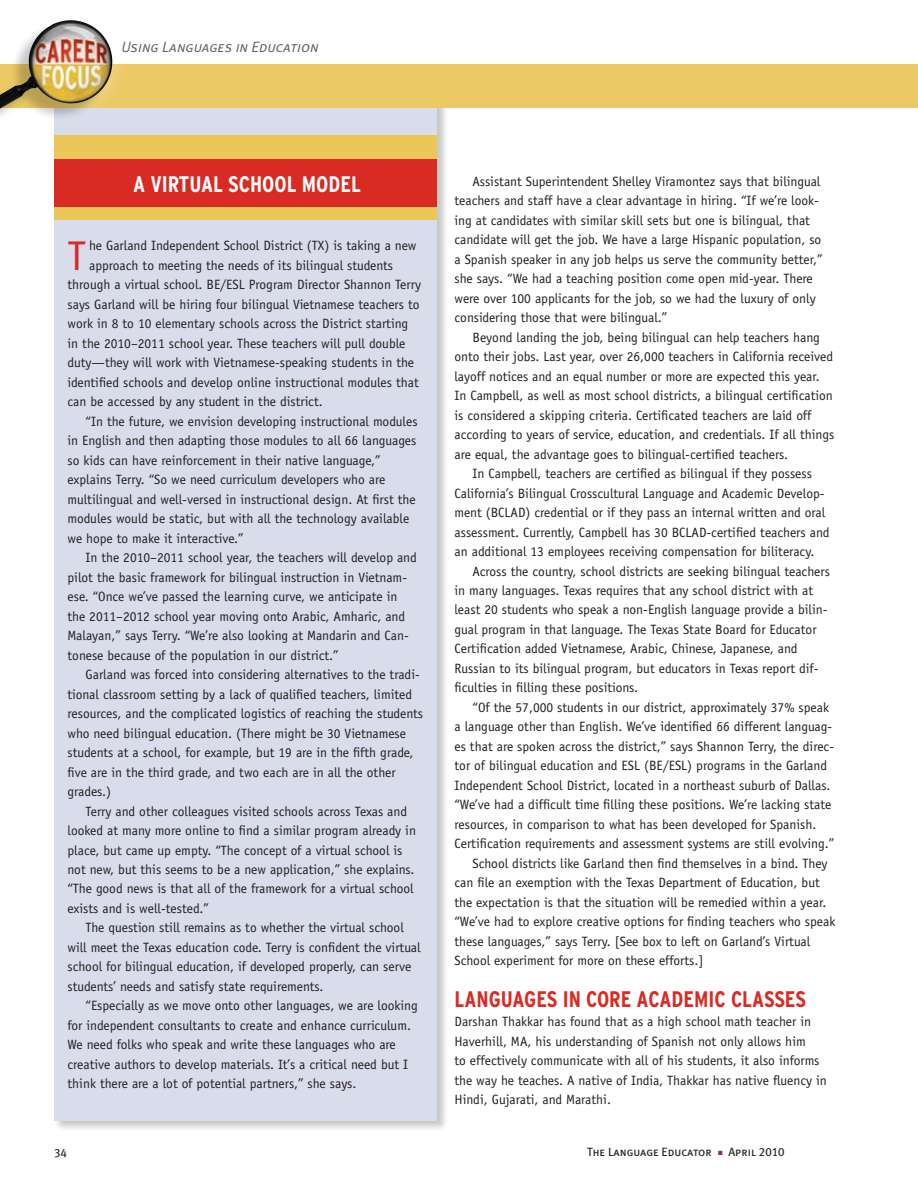
<style>
.page{position:relative;width:918px;height:1188px;background:#fff}
.page>*{position:absolute;margin:0;border:0;box-sizing:border-box;transform-origin:0 0}
.t1{font:41.7px "Officina Sans";color:#da2a24}
.t2{font:700 condensed 22.5px "Interstate";color:#da2a24}
.t3{font:700 condensed 22.5px "Interstate";color:#fff}
.t4{font:italic 15px "Meta Plus Normal Caps";color:#636466}
.t5{font:13.5px/19.5px "Officina Sans";color:#231f20}
.t6{font:12px "Meta Plus Book Caps";color:#231f20}
.s1{color:#823279}
</style>
<div class="page">
<div style="left:53px;top:87px;width:396px;height:1045px;background:#231f20;opacity:.25"></div>
<div style="left:54px;top:88px;width:383px;height:1032px;background:#d9ddeb"></div>
<div style="left:54px;top:135px;width:383px;height:85px;background:#ebc659"></div>
<div style="left:54px;top:159px;width:383px;height:47px;background:#da2a24"></div>
<div style="left:0;top:65px;width:918px;height:43px;background:#ebc964"></div>
<svg style="left:39px;top:28px;width:85px;height:85px"></svg>
<div style="left:0;top:22px;width:109px;height:111px;background:#231f20;opacity:.25"></div>
<img style="left:32px;top:20px;width:37px;height:26px">
<p class="t4" style="left:122px;top:39px;width:199px">Using Languages in Education</p>
<h2 class="t3" style="left:133px;top:171px;width:218px">A VIRTUAL SCHOOL MODEL</h2>
<h1 class="t1" style="left:68px;top:231px;width:20px">T</h1>
<p class="t5" style="left:89px;top:236px;width:329px">he Garland Independent School District (TX) is taking a new</p>
<p class="t5" style="left:89px;top:255px;width:306px">approach to meeting the needs of its bilingual students</p>
<p class="t5" style="left:68px;top:275px;width:355px">through a virtual school. BE/ESL Program Director Shannon Terry</p>
<p class="t5" style="left:68px;top:294px;width:354px">says Garland will be hiring four bilingual Vietnamese teachers to</p>
<p class="t5" style="left:68px;top:314px;width:342px">work in 8 to 10 elementary schools across the District starting</p>
<p class="t5" style="left:68px;top:333px;width:340px">in the 2010–2011 school year. These teachers will pull double</p>
<p class="t5" style="left:68px;top:353px;width:348px">duty—they will work with Vietnamese-speaking students in the</p>
<p class="t5" style="left:68px;top:372px;width:353px">identified schools and develop online instructional modules that</p>
<p class="t5" style="left:68px;top:392px;width:257px">can be accessed by any student in the district.</p>
<p class="t5" style="left:86px;top:411px;width:334px">“In the future, we envision developing instructional modules</p>
<p class="t5" style="left:68px;top:431px;width:350px">in English and then adapting those modules to all 66 languages</p>
<p class="t5" style="left:68px;top:450px;width:315px">so kids can have reinforcement in their native language,”</p>
<p class="t5" style="left:68px;top:470px;width:319px">explains Terry. “So we need curriculum developers who are</p>
<p class="t5" style="left:68px;top:489px;width:350px">multilingual and well-versed in instructional design. At first the</p>
<p class="t5" style="left:68px;top:509px;width:343px">modules would be static, but with all the technology available</p>
<p class="t5" style="left:68px;top:528px;width:178px">we hope to make it interactive.”</p>
<p class="t5" style="left:86px;top:548px;width:333px">In the 2010–2011 school year, the teachers will develop and</p>
<p class="t5" style="left:68px;top:567px;width:341px">pilot the basic framework for bilingual instruction in Vietnam-</p>
<p class="t5" style="left:68px;top:587px;width:332px">ese. “Once we’ve passed the learning curve, we anticipate in</p>
<p class="t5" style="left:68px;top:606px;width:339px">the 2011–2012 school year moving onto Arabic, Amharic, and</p>
<p class="t5" style="left:68px;top:626px;width:343px">Malayan,” says Terry. “We’re also looking at Mandarin and Can-</p>
<p class="t5" style="left:68px;top:645px;width:273px">tonese because of the population in our district.”</p>
<p class="t5" style="left:86px;top:665px;width:336px">Garland was forced into considering alternatives to the tradi-</p>
<p class="t5" style="left:68px;top:684px;width:346px">tional classroom setting by a lack of qualified teachers, limited</p>
<p class="t5" style="left:68px;top:704px;width:357px">resources, and the complicated logistics of reaching the students</p>
<p class="t5" style="left:68px;top:723px;width:340px">who need bilingual education. (There might be 30 Vietnamese</p>
<p class="t5" style="left:68px;top:743px;width:348px">students at a school, for example, but 19 are in the fifth grade,</p>
<p class="t5" style="left:68px;top:762px;width:330px">five are in the third grade, and two each are in all the other</p>
<p class="t5" style="left:68px;top:782px;width:45px">grades.)</p>
<p class="t5" style="left:86px;top:801px;width:323px">Terry and other colleagues visited schools across Texas and</p>
<p class="t5" style="left:68px;top:821px;width:350px">looked at many more online to find a similar program already in</p>
<p class="t5" style="left:68px;top:840px;width:337px">place, but came up empty. “The concept of a virtual school is</p>
<p class="t5" style="left:68px;top:860px;width:349px">not new, but this seems to be a new application,” she explains.</p>
<p class="t5" style="left:68px;top:879px;width:348px">“The good news is that all of the framework for a virtual school</p>
<p class="t5" style="left:68px;top:899px;width:143px">exists and is well-tested.”</p>
<p class="t5" style="left:86px;top:918px;width:320px">The question still remains as to whether the virtual school</p>
<p class="t5" style="left:68px;top:938px;width:355px">will meet the Texas education code. Terry is confident the virtual</p>
<p class="t5" style="left:68px;top:957px;width:345px">school for bilingual education, if developed properly, can serve</p>
<p class="t5" style="left:68px;top:977px;width:258px">students’ needs and satisfy state requirements.</p>
<p class="t5" style="left:86px;top:996px;width:334px">“Especially as we move onto other languages, we are looking</p>
<p class="t5" style="left:68px;top:1016px;width:345px">for independent consultants to create and enhance curriculum.</p>
<p class="t5" style="left:68px;top:1035px;width:330px">We need folks who speak and write these languages who are</p>
<p class="t5" style="left:68px;top:1055px;width:342px">creative authors to develop materials. It’s a critical need but I</p>
<p class="t5" style="left:68px;top:1074px;width:290px">think there are a lot of potential partners,” she says.</p>
<p class="t5" style="left:454px;top:171px;width:370px;text-indent:18px">Assistant Superintendent Shelley Viramontez says that bilingual teachers and staff have a clear advantage in hiring. “If we’re look&shy;ing at candidates with similar skill sets but one is bilingual, that candidate will get the job. We have a large Hispanic population, so a Spanish speaker in any job helps us serve the community better,” she says. “We had a teaching position come open mid-year. There were over 100 applicants for the job, so we had the luxury of only considering those that were bilingual.”</p>
<p class="t5" style="left:473px;top:327px;width:349px">Beyond landing the job, being bilingual can help teachers hang</p>
<p class="t5" style="left:454px;top:347px;width:380px">onto their jobs. Last year, over 26,000 teachers in California received</p>
<p class="t5" style="left:454px;top:366px;width:367px">layoff notices and an equal number or more are expected this year.</p>
<p class="t5" style="left:454px;top:386px;width:380px">In Campbell, as well as most school districts, a bilingual certification</p>
<p class="t5" style="left:454px;top:405px;width:358px">is considered a skipping criteria. Certificated teachers are laid off</p>
<p class="t5" style="left:454px;top:425px;width:381px">according to years of service, education, and credentials. If all things</p>
<p class="t5" style="left:454px;top:444px;width:335px">are equal, the advantage goes to bilingual-certified teachers.</p>
<p class="t5" style="left:473px;top:464px;width:341px">In Campbell, teachers are certified as bilingual if they possess</p>
<p class="t5" style="left:454px;top:483px;width:372px">California’s Bilingual Crosscultural Language and Academic Develop-</p>
<p class="t5" style="left:454px;top:503px;width:372px">ment (BCLAD) credential or if they pass an internal written and oral</p>
<p class="t5" style="left:454px;top:522px;width:377px">assessment. Currently, Campbell has 30 BCLAD-certified teachers and</p>
<p class="t5" style="left:454px;top:542px;width:361px">an additional 13 employees receiving compensation for biliteracy.</p>
<p class="t5" style="left:473px;top:561px;width:359px">Across the country, school districts are seeking bilingual teachers</p>
<p class="t5" style="left:454px;top:581px;width:360px">in many languages. Texas requires that any school district with at</p>
<p class="t5" style="left:454px;top:600px;width:375px">least 20 students who speak a non-English language provide a bilin-</p>
<p class="t5" style="left:454px;top:620px;width:364px">gual program in that language. The Texas State Board for Educator</p>
<p class="t5" style="left:454px;top:639px;width:345px">Certification added Vietnamese, Arabic, Chinese, Japanese, and</p>
<p class="t5" style="left:454px;top:659px;width:366px">Russian to its bilingual program, but educators in Texas report dif-</p>
<p class="t5" style="left:454px;top:678px;width:185px">ficulties in filling these positions.</p>
<p class="t5" style="left:473px;top:698px;width:358px">“Of the 57,000 students in our district, approximately 37% speak</p>
<p class="t5" style="left:454px;top:717px;width:379px">a language other than English. We’ve identified 66 different languag-</p>
<p class="t5" style="left:454px;top:737px;width:381px">es that are spoken across the district,” says Shannon Terry, the direc-</p>
<p class="t5" style="left:454px;top:756px;width:374px">tor of bilingual education and ESL (BE/ESL) programs in the Garland</p>
<p class="t5" style="left:454px;top:776px;width:377px">Independent School District, located in a northeast suburb of Dallas.</p>
<p class="t5" style="left:454px;top:795px;width:378px">“We’ve had a difficult time filling these positions. We’re lacking state</p>
<p class="t5" style="left:454px;top:815px;width:364px">resources, in comparison to what has been developed for Spanish.</p>
<p class="t5" style="left:454px;top:834px;width:381px">Certification requirements and assessment systems are still evolving.”</p>
<p class="t5" style="left:473px;top:854px;width:357px">School districts like Garland then find themselves in a bind. They</p>
<p class="t5" style="left:454px;top:873px;width:367px">can file an exemption with the Texas Department of Education, but</p>
<p class="t5" style="left:454px;top:893px;width:373px">the expectation is that the situation will be remedied within a year.</p>
<p class="t5" style="left:454px;top:912px;width:382px">“We’ve had to explore creative options for finding teachers who speak</p>
<p class="t5" style="left:454px;top:932px;width:357px">these languages,” says Terry. [See box to left on Garland’s Virtual</p>
<p class="t5" style="left:454px;top:951px;width:250px">School experiment for more on these efforts.]</p>
<h2 class="t2" style="left:454px;top:986px;width:353px">LANGUAGES IN CORE ACADEMIC CLASSES</h2>
<p class="t5" style="left:454px;top:1012px;width:374px">Darshan Thakkar has found that as a high school math teacher in Haverhill, MA, his understanding of Spanish not only allows him<br>to effectively communicate with all of his students, it also informs the way he teaches. A native of India, Thakkar has native fluency in Hindi, Gujarati, and Marathi.</p>
<p class="t6" style="left:54px;top:1146px;width:14px">34</p>
<p class="t6" style="left:587px;top:1145px;width:199px">The Language Educator <span class="s1">■</span> April 2010</p>
</div>
